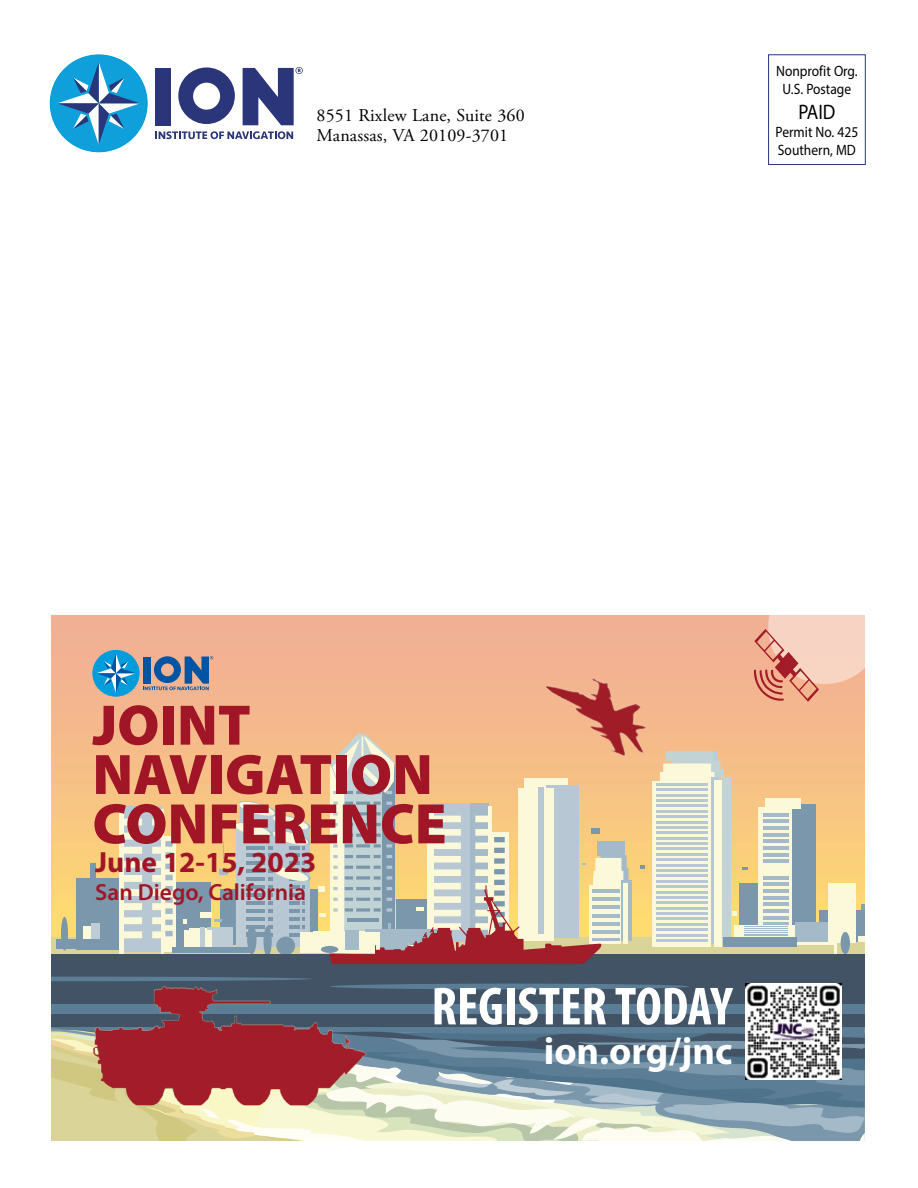
<style>
.page{position:relative;width:918px;height:1188px;background:#fff}
.page>*{position:absolute;margin:0;border:0;box-sizing:border-box;transform-origin:0 0}
.t1{font:900 57.6px/49.3px "Myriad Pro";color:#a11627}
.t2{font:700 condensed 54px "Myriad Pro";color:#fff}
.t3{font:700 38.4px "Myriad Pro";color:#fff}
.t4{font:700 29.25px "Myriad Pro";color:#a11627}
.t5{font:600 23.4px "Myriad Pro";color:#a11627}
.t6{font:21px "Myriad Pro";color:#000;scale:.9 1}
.t7{font:18px/19.5px "Adobe Garamond Pro";letter-spacing:.01em;color:#000}
.t8{font:15px/18px "Myriad Pro";color:#000;text-align:center;scale:.9 1}
</style>
<div class="page">
<div style="left:768px;top:54px;width:98px;height:111px;border:1px solid #29367b"></div>
<div style="left:50px;top:55px;width:97px;height:97px;background:#0f9fda;border-radius:50%"></div>
<svg style="left:57px;top:62px;width:83px;height:83px"></svg>
<svg style="left:243px;top:67px;width:60px;height:58px"></svg>
<svg style="left:155px;top:131px;width:138px;height:8px"></svg>
<div style="left:155px;top:68px;width:16px;height:57px;background:#2a357a"></div>
<svg style="left:178px;top:67px;width:57px;height:57px"></svg>
<div style="left:52px;top:946px;width:813px;height:8px;background:#dbd499"></div>
<div style="left:52px;top:615px;width:813px;height:321px;background:linear-gradient(to bottom,#f0aa97,#fddb75)"></div>
<div style="left:819px;top:910px;width:46px;height:31px;background:#7a97ab"></div>
<div style="left:739px;top:883px;width:31px;height:43px;background:#7a97ab"></div>
<div style="left:76px;top:878px;width:64px;height:71px;background:#7a97ab"></div>
<div style="left:155px;top:882px;width:56px;height:66px;background:#7a97ab"></div>
<div style="left:220px;top:889px;width:98px;height:56px;background:#7a97ab"></div>
<svg style="left:233px;top:800px;width:79px;height:150px;background:#bdc6c3"></svg>
<div style="left:122px;top:806px;width:27px;height:145px;background:#b7c7d3"></div>
<hr style="left:119px;top:809px;width:4px;height:145px;background:#fbf9da">
<svg style="left:123px;top:819px;width:19px;height:119px"></svg>
<div style="left:149px;top:806px;width:13px;height:145px;background:#b7c7d3"></div>
<hr style="left:161px;top:809px;width:3px;height:145px;background:#fbf9da">
<div style="left:165px;top:836px;width:10px;height:116px;background:#fbf9da"></div>
<hr style="left:164px;top:836px;width:1px;height:116px;background:#fbf9da">
<svg style="left:152px;top:819px;width:21px;height:119px"></svg>
<hr style="left:313px;top:931px;width:98px;height:2px;background:#fbf9da">
<div style="left:300px;top:932px;width:80px;height:21px;background:#fbf9da"></div>
<hr style="left:189px;top:929px;width:34px;height:2px;background:#fbf9da">
<div style="left:207px;top:927px;width:25px;height:20px;background:#beccd5"></div>
<div style="left:185px;top:930px;width:27px;height:20px;background:#fbf9da"></div>
<div style="left:200px;top:927px;width:5px;height:20px;background:#beccd5"></div>
<div style="left:84px;top:926px;width:16px;height:20px;background:#fbf9da"></div>
<div style="left:92px;top:923px;width:8px;height:20px;background:#beccd5"></div>
<div style="left:200px;top:912px;width:11px;height:5px;background:#fbf9da"></div>
<svg style="left:183px;top:919px;width:4px;height:4px"></svg>
<svg style="left:859px;top:937px;width:6px;height:5px"></svg>
<svg style="left:732px;top:911px;width:5px;height:4px"></svg>
<div style="left:744px;top:947px;width:22px;height:5px;background:#dbd499"></div>
<svg style="left:799px;top:951px;width:4px;height:3px"></svg>
<hr style="left:834px;top:938px;width:3px;height:17px;background:#fbf9da">
<svg style="left:214px;top:920px;width:7px;height:2px"></svg>
<div style="left:219px;top:869px;width:9px;height:6px;background:#a5bac9"></div>
<svg style="left:223px;top:841px;width:1px;height:18px"></svg>
<svg style="left:861px;top:905px;width:4px;height:5px"></svg>
<svg style="left:641px;top:865px;width:4px;height:4px"></svg>
<div style="left:666px;top:751px;width:52px;height:10px;background:#beccd5"></div>
<div style="left:666px;top:751px;width:47px;height:10px;background:#c1d3d5"></div>
<svg style="left:660px;top:761px;width:64px;height:19px"></svg>
<div style="left:710px;top:777px;width:9px;height:167px;background:#b7c7d3"></div>
<div style="left:722px;top:777px;width:8px;height:167px;background:#c1d3d5"></div>
<div style="left:660px;top:776px;width:50px;height:171px;background:#fbf9da"></div>
<svg style="left:652px;top:782px;width:56px;height:165px"></svg>
<div style="left:714px;top:780px;width:8px;height:167px;background:#fbf9da"></div>
<hr style="left:656px;top:859px;width:52px;height:2px;background:#b7c7d3">
<hr style="left:656px;top:853px;width:52px;height:2px;background:#b7c7d3">
<hr style="left:656px;top:843px;width:52px;height:2px;background:#b7c7d3">
<hr style="left:656px;top:837px;width:52px;height:2px;background:#b7c7d3">
<hr style="left:656px;top:848px;width:52px;height:2px;background:#b7c7d3">
<hr style="left:656px;top:864px;width:52px;height:2px;background:#b7c7d3">
<hr style="left:656px;top:886px;width:52px;height:2px;background:#b7c7d3">
<hr style="left:656px;top:891px;width:52px;height:2px;background:#b7c7d3">
<hr style="left:656px;top:875px;width:52px;height:2px;background:#b7c7d3">
<hr style="left:656px;top:869px;width:52px;height:3px;background:#b7c7d3">
<hr style="left:656px;top:880px;width:52px;height:2px;background:#b7c7d3">
<hr style="left:656px;top:832px;width:52px;height:2px;background:#b7c7d3">
<hr style="left:656px;top:805px;width:52px;height:2px;background:#b7c7d3">
<hr style="left:656px;top:799px;width:52px;height:3px;background:#b7c7d3">
<hr style="left:656px;top:794px;width:52px;height:2px;background:#b7c7d3">
<hr style="left:656px;top:789px;width:52px;height:2px;background:#b7c7d3">
<hr style="left:656px;top:783px;width:52px;height:2px;background:#b7c7d3">
<hr style="left:656px;top:810px;width:52px;height:2px;background:#b7c7d3">
<hr style="left:656px;top:821px;width:52px;height:2px;background:#b7c7d3">
<hr style="left:656px;top:896px;width:52px;height:3px;background:#b7c7d3">
<hr style="left:656px;top:826px;width:52px;height:3px;background:#b7c7d3">
<hr style="left:656px;top:816px;width:52px;height:2px;background:#b7c7d3">
<hr style="left:656px;top:902px;width:52px;height:2px;background:#b7c7d3">
<hr style="left:656px;top:918px;width:52px;height:2px;background:#b7c7d3">
<hr style="left:656px;top:923px;width:52px;height:2px;background:#b7c7d3">
<hr style="left:656px;top:907px;width:52px;height:2px;background:#b7c7d3">
<hr style="left:656px;top:929px;width:52px;height:2px;background:#b7c7d3">
<hr style="left:656px;top:913px;width:52px;height:2px;background:#b7c7d3">
<hr style="left:656px;top:939px;width:52px;height:3px;background:#b7c7d3">
<hr style="left:656px;top:934px;width:52px;height:2px;background:#b7c7d3">
<div style="left:627px;top:880px;width:5px;height:60px;background:#a5bac9"></div>
<svg style="left:758px;top:807px;width:35px;height:119px;background:#e9ebd5"></svg>
<div style="left:793px;top:804px;width:23px;height:133px;background:#7a97ab"></div>
<hr style="left:764px;top:813px;width:25px;height:3px;background:#a5bac9">
<hr style="left:764px;top:820px;width:25px;height:3px;background:#a5bac9">
<hr style="left:764px;top:826px;width:25px;height:4px;background:#a5bac9">
<hr style="left:764px;top:833px;width:25px;height:3px;background:#a5bac9">
<hr style="left:764px;top:840px;width:25px;height:3px;background:#a5bac9">
<hr style="left:764px;top:846px;width:25px;height:4px;background:#a5bac9">
<hr style="left:764px;top:853px;width:25px;height:3px;background:#a5bac9">
<hr style="left:764px;top:860px;width:25px;height:3px;background:#a5bac9">
<hr style="left:764px;top:876px;width:25px;height:3px;background:#a5bac9">
<hr style="left:764px;top:883px;width:25px;height:3px;background:#a5bac9">
<hr style="left:764px;top:889px;width:25px;height:3px;background:#a5bac9">
<hr style="left:764px;top:896px;width:25px;height:3px;background:#a5bac9">
<hr style="left:764px;top:903px;width:25px;height:3px;background:#a5bac9">
<hr style="left:764px;top:909px;width:25px;height:3px;background:#a5bac9">
<hr style="left:764px;top:916px;width:25px;height:3px;background:#a5bac9">
<hr style="left:764px;top:923px;width:25px;height:3px;background:#a5bac9">
<div style="left:734px;top:926px;width:102px;height:19px;background:#fbf9da"></div>
<div style="left:795px;top:923px;width:41px;height:19px;background:#a5bac9"></div>
<hr style="left:744px;top:926px;width:44px;height:1px;background:#a5bac9">
<hr style="left:744px;top:928px;width:44px;height:1px;background:#a5bac9">
<hr style="left:744px;top:930px;width:44px;height:1px;background:#a5bac9">
<hr style="left:744px;top:932px;width:44px;height:1px;background:#a5bac9">
<hr style="left:744px;top:934px;width:44px;height:1px;background:#a5bac9">
<hr style="left:744px;top:935px;width:44px;height:1px;background:#a5bac9">
<hr style="left:744px;top:937px;width:44px;height:1px;background:#a1d2c8">
<div style="left:829px;top:884px;width:27px;height:59px;background:#fbf9da"></div>
<div style="left:765px;top:798px;width:35px;height:11px;background:#fbf9da"></div>
<div style="left:90px;top:863px;width:6px;height:21px;background:#7a97ab"></div>
<div style="left:56px;top:939px;width:44px;height:9px;background:#7a97ab"></div>
<div style="left:172px;top:947px;width:77px;height:6px;background:#7a97ab"></div>
<div style="left:724px;top:938px;width:73px;height:9px;background:#7a97ab"></div>
<div style="left:264px;top:926px;width:8px;height:30px;background:#7a97ab;border-radius:50%"></div>
<div style="left:247px;top:925px;width:9px;height:29px;background:#7a97ab;border-radius:50%"></div>
<div style="left:276px;top:937px;width:19px;height:18px;background:#7a97ab;border-radius:50%"></div>
<div style="left:61px;top:917px;width:7px;height:34px;background:#7a97ab;border-radius:50%"></div>
<div style="left:841px;top:932px;width:9px;height:22px;background:#7a97ab;border-radius:50%"></div>
<div style="left:52px;top:954px;width:813px;height:73px;background:#415364"></div>
<svg style="left:52px;top:977px;width:813px;height:163px"></svg>
<div style="left:330px;top:984px;width:359px;height:5px;background:#5b7e96;border-radius:50%"></div>
<svg style="left:754px;top:615px;width:111px;height:87px;background:#edb6a2"></svg>
<svg style="left:318px;top:733px;width:311px;height:231px;background:#d5bfa6"></svg>
<img style="left:530px;top:653px;width:137px;height:120px">
<img style="left:90px;top:976px;width:281px;height:138px">
<div style="left:93px;top:650px;width:46px;height:46px;background:#009ddc;border-radius:50%"></div>
<div style="left:93px;top:650px;width:46px;height:46px;border:1px solid #009ddc;border-radius:50%"></div>
<svg style="left:96px;top:654px;width:40px;height:39px"></svg>
<svg style="left:143px;top:656px;width:70px;height:34px;background:#6f7f9b"></svg>
<img style="left:745px;top:984px;width:96px;height:95px">
<p class="t7" style="left:317px;top:106px;width:210px">8551 Rixlew Lane, Suite 360<br>Manassas, VA 20109-3701</p>
<p class="t8" style="left:776px;top:61px;width:92px">Nonprofit Org.<br>U.S. Postage</p>
<h3 class="t6" style="left:798px;top:99px;width:43px">PAID</h3>
<p class="t8" style="left:776px;top:123px;width:93px;text-align:left">Permit No. 425<br>Southern, MD</p>
<h1 class="t1" style="left:92px;top:698px;width:356px">JOINT<br>NAVIGATION<br>CONFERENCE</h1>
<h3 class="t4" style="left:95px;top:843px;width:223px">June 12-15, 2023</h3>
<h3 class="t5" style="left:95px;top:877px;width:213px">San Diego, California</h3>
<h2 class="t2" style="left:431px;top:973px;width:303px">REGISTER TODAY</h2>
<h3 class="t3" style="left:544px;top:1026px;width:190px">ion.org/jnc</h3>
</div>
